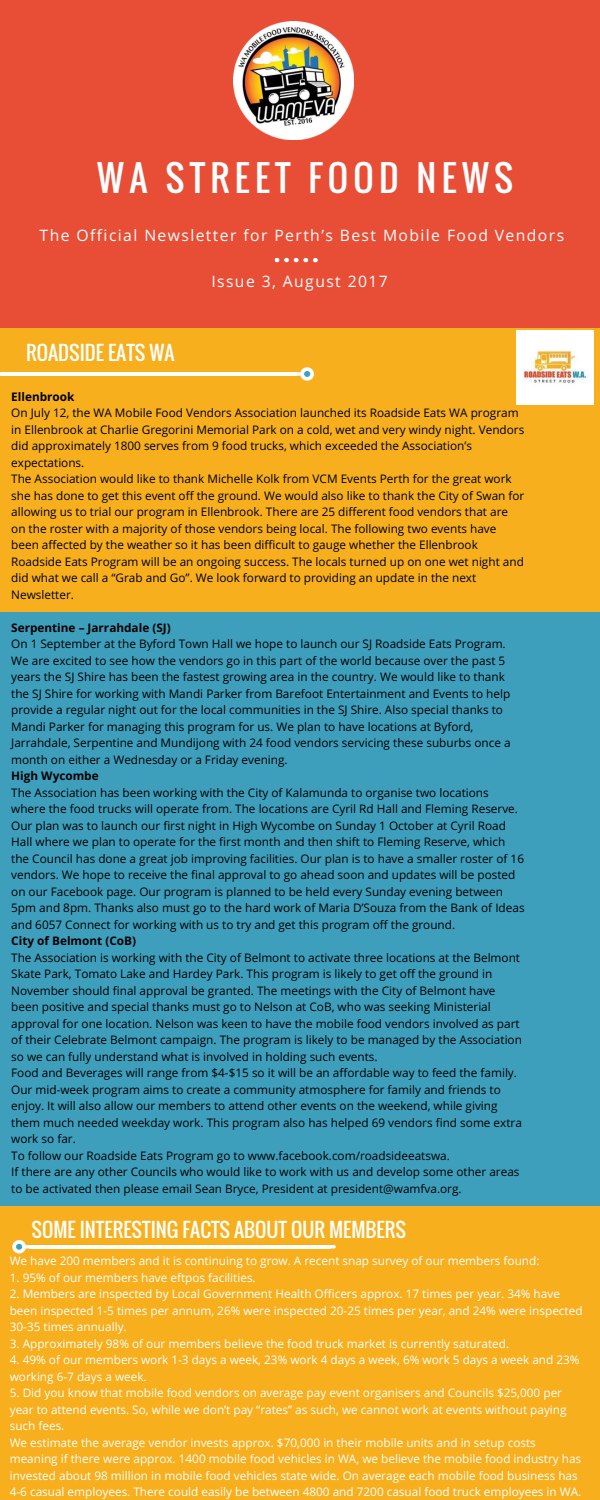
<style>
.page{position:relative;width:600px;height:1500px;background:#fff}
.page>*{position:absolute;margin:0;border:0;box-sizing:border-box;transform-origin:0 0}
.t1{font:35.4px "Oswald";letter-spacing:.15em;color:#fff}
.t2{font:19.7px "Oswald";color:#fff}
.t3{font:15.7px "Open Sans";letter-spacing:.09em;color:#fff}
.t4{font:13.8px/18.8px "Open Sans";color:#fff}
.t5{font:11.8px/16.5px "Open Sans";color:#000}
.t6{font:11.8px/16.5px "Open Sans";color:#fff}
.t7{font:700 11.8px "Open Sans";color:#000}
</style>
<div class="page">
<div style="left:0;top:0;width:600px;height:328px;background:#e84e36"></div>
<div style="left:0;top:328px;width:600px;height:384px;background:#f7af1e"></div>
<svg style="left:275px;top:258px;width:43px;height:5px"></svg>
<div style="left:0;top:612px;width:600px;height:276px;background:#3e9fbd"></div>
<div style="left:0;top:888px;width:600px;height:318px;background:#3e9fbd"></div>
<img style="left:233px;top:22px;width:121px;height:118px">
<hr style="left:1px;top:372px;width:296px;height:4px;background:#fff">
<svg style="left:297px;top:367px;width:17px;height:14px"></svg>
<div style="left:0;top:1206px;width:600px;height:294px;background:#f7af1e"></div>
<svg style="left:331px;top:1245px;width:5px;height:3px"></svg>
<hr style="left:29px;top:1245px;width:302px;height:3px;background:#fff">
<svg style="left:12px;top:1240px;width:17px;height:14px"></svg>
<img style="left:516px;top:330px;width:78px;height:74px">
<h1 class="t1" style="left:90px;top:142px;width:418px">WA STREET FOOD NEWS</h1>
<h1 class="t1" style="left:97px;top:151px;width:418px">WA STREET FOOD NEWS</h1>
<h3 class="t3" style="left:40px;top:224px;width:526px">The Official Newsletter for Perth’s Best Mobile Food Vendors</h3>
<h3 class="t3" style="left:211px;top:270px;width:178px">Issue 3, August 2017</h3>
<h2 class="t2" style="left:26px;top:337px;width:150px">ROADSIDE EATS WA</h2>
<p class="t7" style="left:11px;top:388px;width:65px">Ellenbrook</p>
<p class="t5" style="left:11px;top:404px;width:515px">On July 12, the WA Mobile Food Vendors Association launched its Roadside Eats WA program in Ellenbrook at Charlie Gregorini Memorial Park on a cold, wet and very windy night. Vendors did approximately 1800 serves from 9 food trucks, which exceeded the Association’s expectations.<br>The Association would like to thank Michelle Kolk from VCM Events Perth for the great work she has done to get this event off the ground. We would also like to thank the City of Swan for allowing us to trial our program in Ellenbrook. There are 25 different food vendors that are on the roster with a majority of those vendors being local. The following two events have been affected by the weather so it has been difficult to gauge whether the Ellenbrook Roadside Eats Program will be an ongoing success. The locals turned up on one wet night and did what we call a “Grab and Go”. We look forward to providing an update in the next Newsletter.</p>
<p class="t7" style="left:11px;top:619px;width:161px">Serpentine – Jarrahdale (SJ)</p>
<p class="t5" style="left:11px;top:635px;width:501px">On 1 September at the Byford Town Hall we hope to launch our SJ Roadside Eats Program.<br>We are excited to see how the vendors go in this part of the world because over the past 5 years the SJ Shire has been the fastest growing area in the country. We would like to thank the SJ Shire for working with Mandi Parker from Barefoot Entertainment and Events to help provide a regular night out for the local communities in the SJ Shire. Also special thanks to Mandi Parker for managing this program for us. We plan to have locations at Byford, Jarrahdale, Serpentine and Mundijong with 24 food vendors servicing these suburbs once a month on either a Wednesday or a Friday evening.</p>
<p class="t7" style="left:11px;top:767px;width:89px">High Wycombe</p>
<p class="t5" style="left:11px;top:784px;width:515px">The Association has been working with the City of Kalamunda to organise two locations where the food trucks will operate from. The locations are Cyril Rd Hall and Fleming Reserve.<br>Our plan was to launch our first night in High Wycombe on Sunday 1 October at Cyril Road Hall where we plan to operate for the first month and then shift to Fleming Reserve, which the Council has done a great job improving facilities. Our plan is to have a smaller roster of 16 vendors. We hope to receive the final approval to go ahead soon and updates will be posted on our Facebook page. Our program is planned to be held every Sunday evening between 5pm and 8pm. Thanks also must go to the hard work of Maria D’Souza from the Bank of Ideas and 6057 Connect for working with us to try and get this program off the ground.</p>
<p class="t7" style="left:11px;top:932px;width:126px">City of Belmont (CoB)</p>
<p class="t5" style="left:11px;top:949px;width:512px">The Association is working with the City of Belmont to activate three locations at the Belmont Skate Park, Tomato Lake and Hardey Park. This program is likely to get off the ground in November should final approval be granted. The meetings with the City of Belmont have been positive and special thanks must go to Nelson at CoB, who was seeking Ministerial approval for one location. Nelson was keen to have the mobile food vendors involved as part of their Celebrate Belmont campaign. The program is likely to be managed by the Association so we can fully understand what is involved in holding such events.<br>Food and Beverages will range from $4-$15 so it will be an affordable way to feed the family.<br>Our mid-week program aims to create a community atmosphere for family and friends to enjoy. It will also allow our members to attend other events on the weekend, while giving them much needed weekday work. This program also has helped 69 vendors find some extra work so far.<br>To follow our Roadside Eats Program go to www.facebook.com/roadsideeatswa.<br>If there are any other Councils who would like to work with us and develop some other areas to be activated then please email Sean Bryce, President at president@wamfva.org.</p>
<h2 class="t2" style="left:31px;top:1214px;width:376px">SOME INTERESTING FACTS ABOUT OUR MEMBERS</h2>
<p class="t6" style="left:10px;top:1252px;width:531px">We have 200 members and it is continuing to grow. A recent snap survey of our members found:</p>
<p class="t6" style="left:10px;top:1269px;width:248px">1. 95% of our members have eftpos facilities.</p>
<p class="t6" style="left:10px;top:1285px;width:574px">2. Members are inspected by Local Government Health Officers approx. 17 times per year. 34% have been inspected 1-5 times per annum, 26% were inspected 20-25 times per year, and 24% were inspected<br>30-35 times annually.</p>
<p class="t6" style="left:10px;top:1335px;width:501px">3. Approximately 98% of our members believe the food truck market is currently saturated.</p>
<p class="t6" style="left:10px;top:1351px;width:571px">4. 49% of our members work 1-3 days a week, 23% work 4 days a week, 6% work 5 days a week and 23% working 6-7 days a week.</p>
<p class="t6" style="left:10px;top:1384px;width:573px">5. Did you know that mobile food vendors on average pay event organisers and Councils $25,000 per year to attend events. So, while we don’t pay “rates” as such, we cannot work at events without paying such fees.<br>We estimate the average vendor invests approx. $70,000 in their mobile units and in setup costs meaning if there were approx. 1400 mobile food vehicles in WA, we believe the mobile food industry has invested about 98 million in mobile food vehicles state wide. On average each mobile food business has 4-6 casual employees. There could easily be between 4800 and 7200 casual food truck employees in WA.</p>
<p class="t4" style="left:22px;top:1283px;width:532px">The Association made contact with the Department of Fire and Emergency Services to offer the services of mobile food vendors to feed the hungry volunteer</p>
<p class="t4" style="left:22px;top:1339px;width:531px">understand that the Salvation Army is contracted to feed the volunteer firefighters,</p>
<p class="t4" style="left:22px;top:1376px;width:517px">fire season by using Association members as a back up to the great work already done by the Salvation Army should they not be able to attend a particular fire.</p>
<p class="t4" style="left:22px;top:1433px;width:522px">information and the Association can get in contact with all our members very quickly in our WA Mobile Food Vendors Forum to see who is available to help out.</p>
</div>
